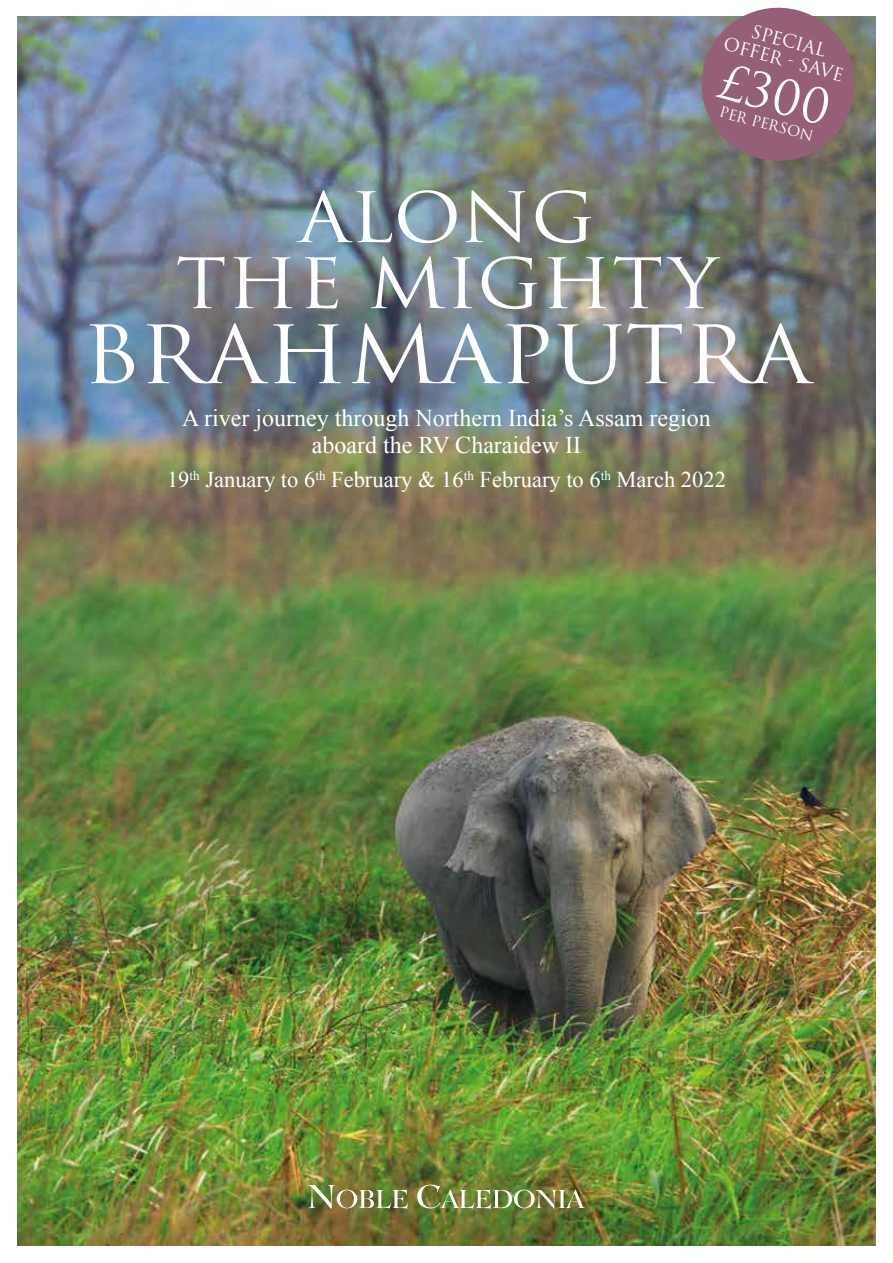
<style>
.page{position:relative;width:893px;height:1263px;background:#fff}
.page>*{position:absolute;margin:0;border:0;box-sizing:border-box;transform-origin:0 0}
.t1{font:78px "Trajan Pro 3";color:#fff;scale:1.1 1}
.t2{font:67.5px/66px "Trajan Pro 3";color:#fff;text-align:center;scale:1.1 1}
.t3{font:47.25px "Trajan Pro 3";color:#fff}
.t4{font:24px/27px "Times New Roman";color:#fff;text-align:center}
.t5{font:22.5px "Times New Roman";color:#fff}
.t6{font:17.7px/19px "Trajan Pro 3";color:#fff;text-align:center}
.t7{font:14.4px "Trajan Pro 3";color:#fff}
</style>
<div class="page">
<img style="left:17px;top:16px;width:859px;height:1229px">
<svg style="left:693px;top:7px;width:170px;height:162px;background:#906d7a"></svg>
<svg style="left:308px;top:1185px;width:100px;height:24px;background:#8c925f"></svg>
<img style="left:417px;top:1184px;width:168px;height:25px">
<p class="t6" style="left:731px;top:16px;width:125px;rotate:15deg">SPECIAL<br>OFFER - SAVE</p>
<h3 class="t3" style="left:729px;top:49px;width:115px;rotate:15deg">£300</h3>
<p class="t7" style="left:722px;top:102px;width:98px;rotate:15deg">PER PERSON</p>
<h2 class="t2" style="left:176px;top:187px;width:494px">ALONG<br>THE MIGHTY</h2>
<h1 class="t1" style="left:82px;top:301px;width:664px">BRAHMAPUTRA</h1>
<p class="t4" style="left:182px;top:404px;width:530px">A river journey through Northern India’s Assam region aboard the RV Charaidew II</p>
<p class="t5" style="left:167px;top:465px;width:560px">19<sup>th</sup> January to 6<sup>th</sup> February &amp; 16<sup>th</sup> February to 6<sup>th</sup> March 2022</p>
</div>
